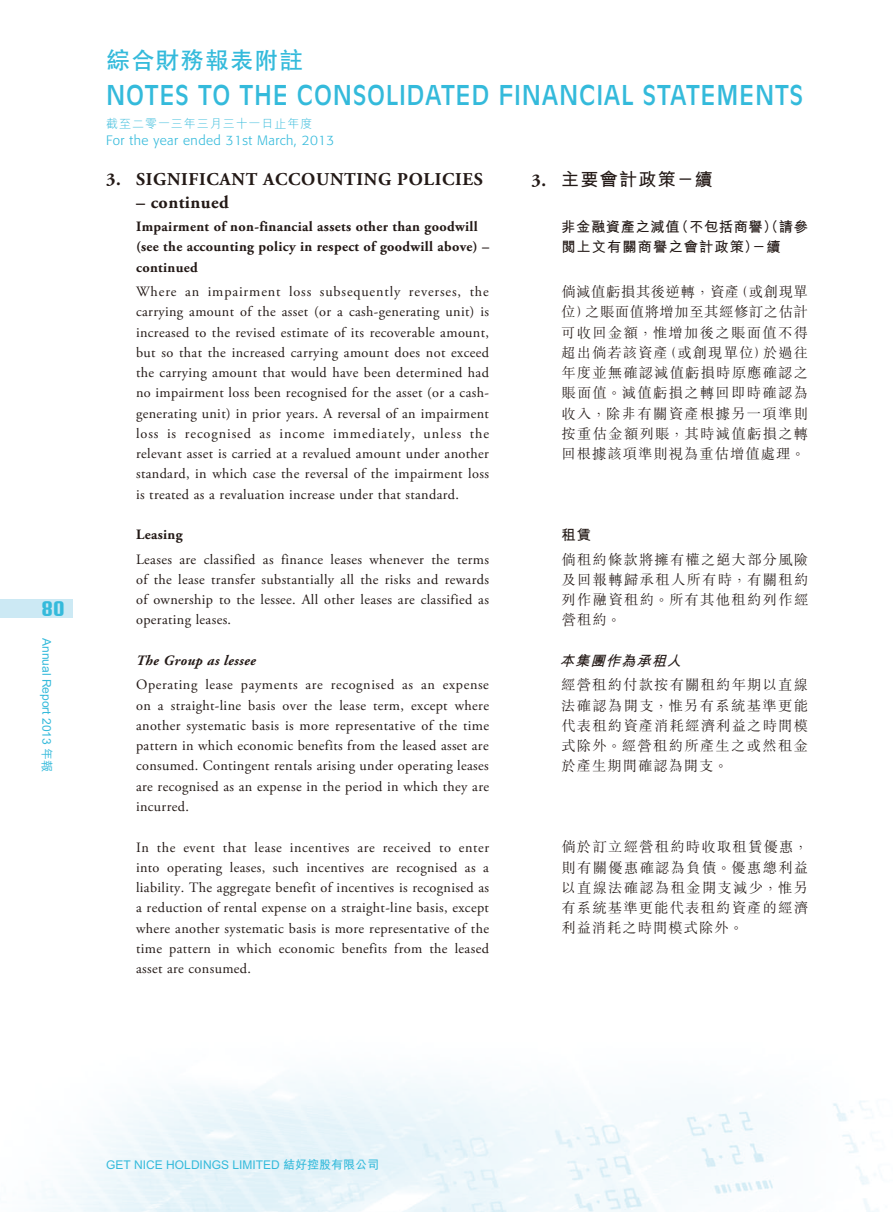
<style>
.page{position:relative;width:893px;height:1212px;background:#fff}
.page>*{position:absolute;margin:0;border:0;box-sizing:border-box;transform-origin:0 0}
.t1{font:27px "Antique Olive Std";letter-spacing:.03em;color:#34badb;scale:.92 1}
.t2{font:700 24px "C Hei 2 HK";letter-spacing:.03em;color:#34badb}
.t3{font:700 21px "Briem Akademi Std";color:#34badb}
.t4{font:700 18px "Adobe Garamond Pro";letter-spacing:.04em;color:#231916}
.t5{font:700 18px "M Hei HK";letter-spacing:.075em;color:#231916}
.t6{font:14.25px/20.2px "Adobe Garamond Pro";letter-spacing:.025em;color:#231916;text-align:justify}
.t7{font:300 14.25px/20.2px "M Sung HK";letter-spacing:.095em;color:#231916;text-align:justify}
.t8{font:700 14.25px/20.2px "Adobe Garamond Pro";letter-spacing:.025em;color:#231916}
.t9{font:700 14.25px/20.2px "M Hei HK";letter-spacing:.06em;color:#231916}
.t10{font:italic 700 14.25px "Adobe Garamond Pro";letter-spacing:.025em;color:#231916}
.t11{font:italic 700 14.25px "M Hei HK";color:#231916}
.t12{font:300 13.5px "Formata";letter-spacing:.03em;color:#34badb}
.t13{font:700 12px "M Hei HK";color:#34badb}
.t14{font:500 12px "M Hei HK";color:#34badb}
.t15{font:300 12px "M Hei HK";letter-spacing:.08em;color:#34badb}
.s1{font-family:"Adobe Garamond Pro"}
</style>
<div class="page">
<img style="left:42px;top:1076px;width:840px;height:136px">
<div style="left:0;top:600px;width:72px;height:18px;background:#cce9f4"></div>
<h3 class="t3" style="left:42px;top:597px;width:25px">80</h3>
<p class="t14" style="left:56px;top:638px;width:136px;rotate:90deg">Annual Report 2013 年報</p>
<h2 class="t2" style="left:106px;top:43px;width:198px">綜合財務報表附註</h2>
<h1 class="t1" style="left:106px;top:79px;width:759px">NOTES TO THE CONSOLIDATED FINANCIAL STATEMENTS</h1>
<p class="t15" style="left:106px;top:115px;width:208px">截至二零一三年三月三十一日止年度</p>
<p class="t12" style="left:106px;top:132px;width:230px">For the year ended 31st March, 2013</p>
<p class="t4" style="left:106px;top:169px;width:378px">3. SIGNIFICANT ACCOUNTING POLICIES</p>
<p class="t4" style="left:136px;top:191px;width:94px">– continued</p>
<p class="t8" style="left:136px;top:217px;width:355px">Impairment of non-financial assets other than goodwill (see the accounting policy in respect of goodwill above) – continued</p>
<p class="t6" style="left:136px;top:282px;width:354px">Where an impairment loss subsequently reverses, the carrying amount of the asset (or a cash-generating unit) is increased to the revised estimate of its recoverable amount, but so that the increased carrying amount does not exceed the carrying amount that would have been determined had no impairment loss been recognised for the asset (or a cash&shy;generating unit) in prior years. A reversal of an impairment loss is recognised as income immediately, unless the relevant asset is carried at a revalued amount under another standard, in which case the reversal of the impairment loss is treated as a revaluation increase under that standard.</p>
<p class="t8" style="left:136px;top:525px;width:48px">Leasing</p>
<p class="t6" style="left:136px;top:550px;width:354px">Leases are classified as finance leases whenever the terms of the lease transfer substantially all the risks and rewards of ownership to the lessee. All other leases are classified as operating leases.</p>
<p class="t10" style="left:136px;top:652px;width:121px">The Group as lessee</p>
<p class="t6" style="left:136px;top:675px;width:354px">Operating lease payments are recognised as an expense on a straight-line basis over the lease term, except where another systematic basis is more representative of the time pattern in which economic benefits from the leased asset are consumed. Contingent rentals arising under operating leases are recognised as an expense in the period in which they are incurred.</p>
<p class="t6" style="left:136px;top:837px;width:355px">In the event that lease incentives are received to enter into operating leases, such incentives are recognised as a liability. The aggregate benefit of incentives is recognised as a reduction of rental expense on a straight-line basis, except where another systematic basis is more representative of the time pattern in which economic benefits from the leased asset are consumed.</p>
<p class="t5" style="left:531px;top:166px;width:183px"><span class="s1">3.</span> 主要會計政策－續</p>
<p class="t9" style="left:561px;top:216px;width:248px">非金融資產之減值（不包括商譽）（請參閱上文有關商譽之會計政策）－續</p>
<p class="t7" style="left:561px;top:281px;width:248px">倘減值虧損其後逆轉，資產（或創現單位）之賬面值將增加至其經修訂之估計可收回金額，惟增加後之賬面值不得超出倘若該資產（或創現單位）於過往年度並無確認減值虧損時原應確認之賬面值。減值虧損之轉回即時確認為收入，除非有關資產根據另一項準則按重估金額列賬，其時減值虧損之轉回根據該項準則視為重估增值處理。</p>
<p class="t9" style="left:562px;top:524px;width:31px">租賃</p>
<p class="t7" style="left:562px;top:549px;width:248px">倘租約條款將擁有權之絕大部分風險及回報轉歸承租人所有時，有關租約列作融資租約。所有其他租約列作經營租約。</p>
<p class="t11" style="left:560px;top:650px;width:128px">本集團作為承租人</p>
<p class="t7" style="left:561px;top:674px;width:248px">經營租約付款按有關租約年期以直線法確認為開支，惟另有系統基準更能代表租約資產消耗經濟利益之時間模式除外。經營租約所產生之或然租金於產生期間確認為開支。</p>
<p class="t7" style="left:561px;top:836px;width:248px">倘於訂立經營租約時收取租賃優惠，則有關優惠確認為負債。優惠總利益以直線法確認為租金開支減少，惟另有系統基準更能代表租約資產的經濟利益消耗之時間模式除外。</p>
<p class="t13" style="left:106px;top:1155px;width:274px">GET NICE HOLDINGS LIMITED 結好控股有限公司</p>
</div>
